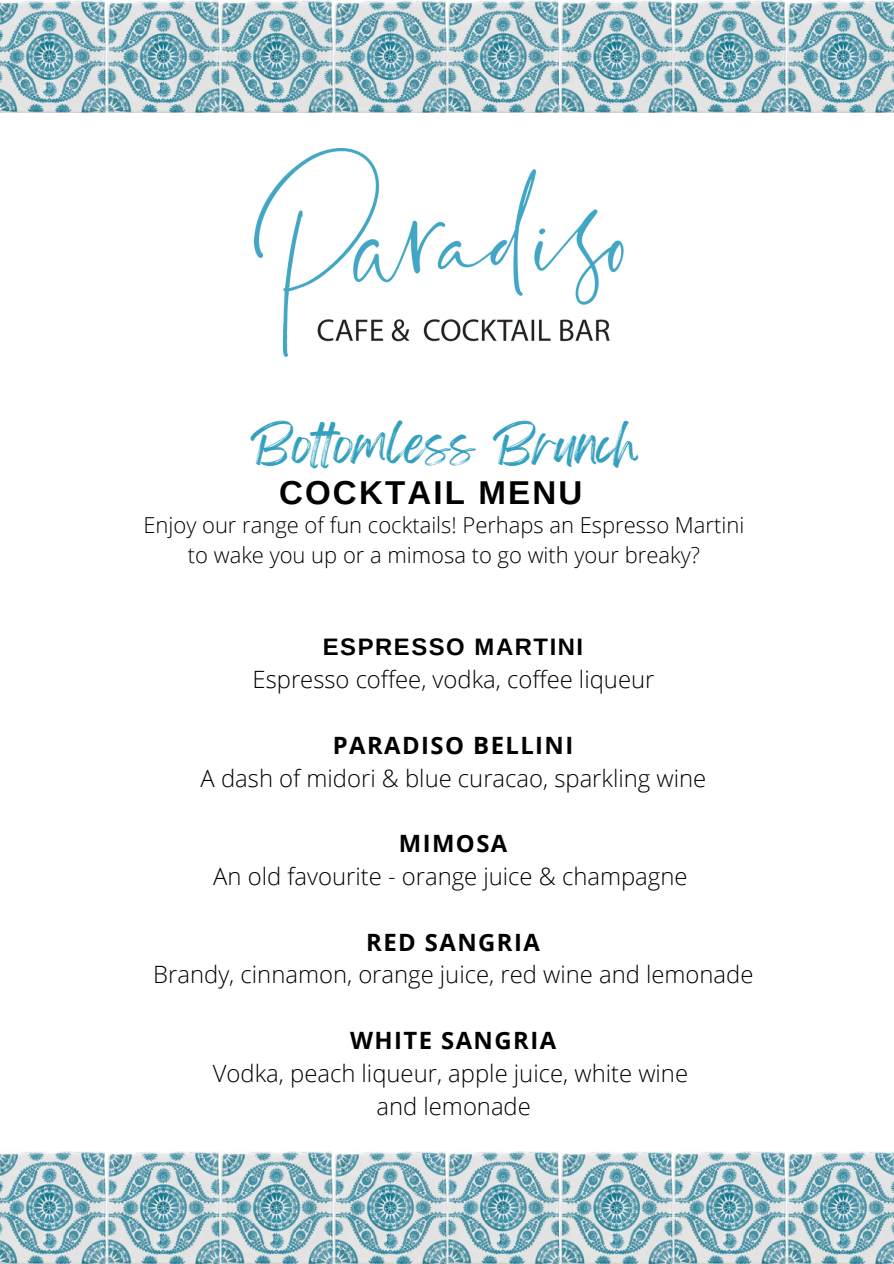
<style>
.page{position:relative;width:894px;height:1264px;background:#fff}
.page>*{position:absolute;margin:0;border:0;box-sizing:border-box;transform-origin:0 0}
.t1{font:45px "Feeling Passionate";color:#33a0bf}
.t2{font:700 33px "Arimo";letter-spacing:.065em;color:#000}
.t3{font:300 23.85px "Open Sans";color:#000}
.t4{font:700 23.85px "Open Sans";letter-spacing:.06em;color:#000}
.t5{font:700 23.85px "Arimo";letter-spacing:.065em;color:#000}
.t6{font:300 22.05px "Open Sans";color:#000}
</style>
<div class="page">
<img style="left:254px;top:148px;width:370px;height:208px">
<img style="left:0;top:0;width:893px;height:113px">
<img style="left:0;top:1151px;width:893px;height:112px">
<p class="t1" style="left:251px;top:408px;width:391px">Bottomless Brunch</p>
<p class="t2" style="left:279px;top:474px;width:305px">COCKTAIL MENU</p>
<p class="t6" style="left:143px;top:509px;width:602px">Enjoy our range of fun cocktails! Perhaps an Espresso Martini</p>
<p class="t6" style="left:188px;top:539px;width:513px">to wake you up or a mimosa to go with your breaky?</p>
<p class="t5" style="left:323px;top:633px;width:262px">ESPRESSO MARTINI</p>
<p class="t3" style="left:252px;top:663px;width:403px">Espresso coffee, vodka, coffee liqueur</p>
<p class="t4" style="left:333px;top:728px;width:242px">PARADISO BELLINI</p>
<p class="t3" style="left:200px;top:761px;width:507px">A dash of midori &amp; blue curacao, sparkling wine</p>
<p class="t4" style="left:398px;top:826px;width:110px">MIMOSA</p>
<p class="t3" style="left:213px;top:859px;width:475px">An old favourite - orange juice &amp; champagne</p>
<p class="t4" style="left:366px;top:925px;width:175px">RED SANGRIA</p>
<p class="t3" style="left:153px;top:958px;width:601px">Brandy, cinnamon, orange juice, red wine and lemonade</p>
<p class="t4" style="left:350px;top:1023px;width:207px">WHITE SANGRIA</p>
<p class="t3" style="left:213px;top:1056px;width:476px">Vodka, peach liqueur, apple juice, white wine</p>
<p class="t3" style="left:376px;top:1089px;width:156px">and lemonade</p>
</div>
